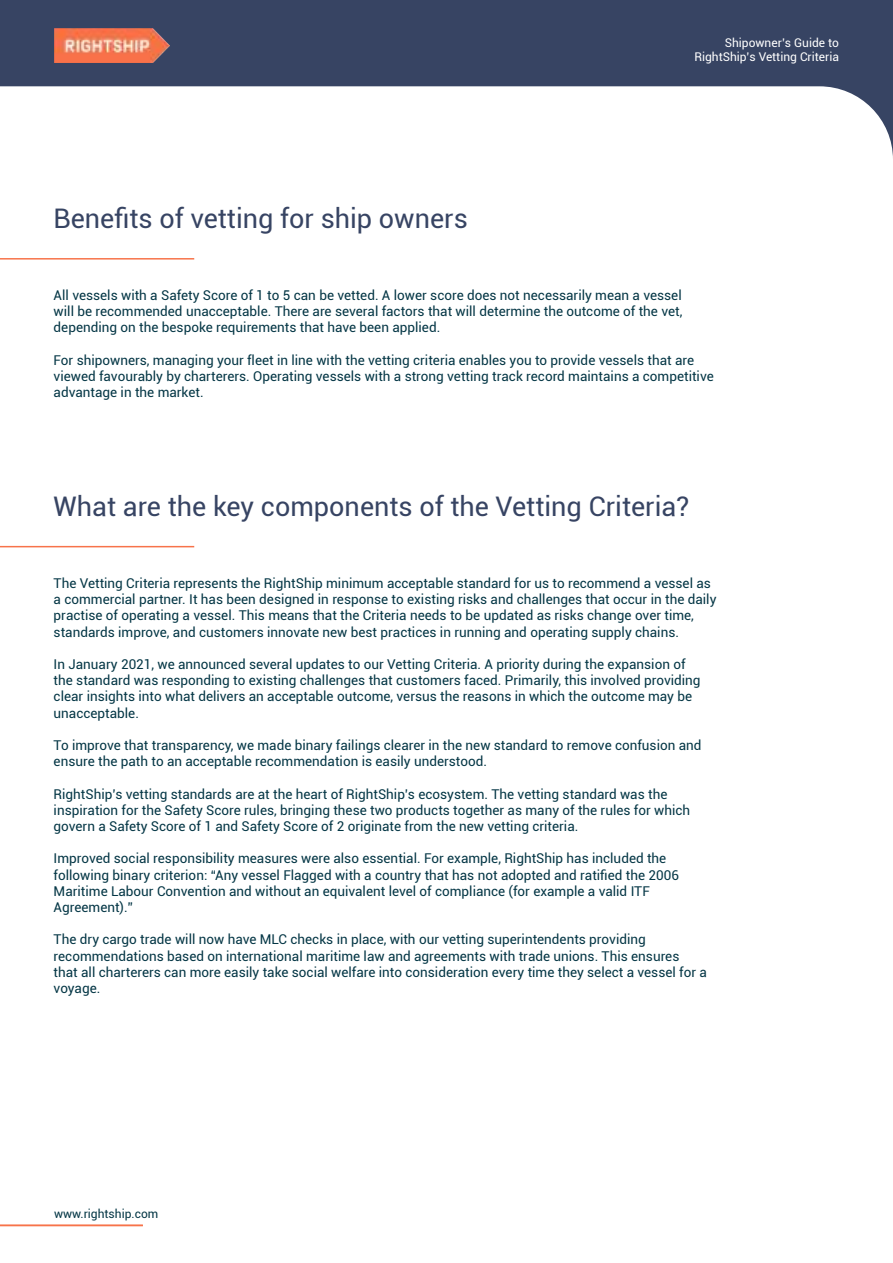
<style>
.page{position:relative;width:893px;height:1263px;background:#fff}
.page>*{position:absolute;margin:0;border:0;box-sizing:border-box;transform-origin:0 0}
.t1{font:27px "Roboto";color:#374463}
.t2{font:13.5px/16.2px "Roboto";color:#043645}
.t3{font:12px/14.4px "Roboto";color:#fff;text-align:right}
.t4{font:12px "Roboto";color:#043645}
</style>
<div class="page">
<div style="left:0;top:0;width:893px;height:223px;background:#374463"></div>
<div style="left:0;top:86px;width:893px;height:174px;background:#fff"></div>
<hr style="left:0;top:1225px;width:143px;height:1px;background:#f7734a">
<img style="left:54px;top:29px;width:115px;height:34px">
<hr style="left:0;top:258px;width:194px;height:2px;background:#f7734a">
<hr style="left:0;top:546px;width:194px;height:1px;background:#f7734a">
<h1 class="t1" style="left:54px;top:199px;width:416px">Benefits of vetting for ship owners</h1>
<p class="t3" style="left:694px;top:35px;width:146px">Shipowner’s Guide to<br>RightShip’s Vetting Criteria</p>
<p class="t2" style="left:54px;top:287px;width:630px;text-align:justify">All vessels with a Safety Score of 1 to 5 can be vetted. A lower score does not necessarily mean a vessel will be recommended unacceptable. There are several factors that will determine the outcome of the vet, depending on the bespoke requirements that have been applied.</p>
<p class="t2" style="left:54px;top:351px;width:662px">For shipowners, managing your fleet in line with the vetting criteria enables you to provide vessels that are viewed favourably by charterers. Operating vessels with a strong vetting track record maintains a competitive advantage in the market.</p>
<h1 class="t1" style="left:54px;top:487px;width:637px">What are the key components of the Vetting Criteria?</h1>
<p class="t2" style="left:54px;top:574px;width:664px">The Vetting Criteria represents the RightShip minimum acceptable standard for us to recommend a vessel as a commercial partner. It has been designed in response to existing risks and challenges that occur in the daily practise of operating a vessel. This means that the Criteria needs to be updated as risks change over time, standards improve, and customers innovate new best practices in running and operating supply chains.</p>
<p class="t2" style="left:54px;top:655px;width:648px">In January 2021, we announced several updates to our Vetting Criteria. A priority during the expansion of the standard was responding to existing challenges that customers faced. Primarily, this involved providing clear insights into what delivers an acceptable outcome, versus the reasons in which the outcome may be unacceptable.</p>
<p class="t2" style="left:54px;top:736px;width:649px">To improve that transparency, we made binary failings clearer in the new standard to remove confusion and ensure the path to an acceptable recommendation is easily understood.</p>
<p class="t2" style="left:54px;top:785px;width:638px">RightShip’s vetting standards are at the heart of RightShip’s ecosystem. The vetting standard was the inspiration for the Safety Score rules, bringing these two products together as many of the rules for which govern a Safety Score of 1 and Safety Score of 2 originate from the new vetting criteria.</p>
<p class="t2" style="left:54px;top:850px;width:627px">Improved social responsibility measures were also essential. For example, RightShip has included the following binary criterion: “Any vessel Flagged with a country that has not adopted and ratified the 2006<br>Maritime Labour Convention and without an equivalent level of compliance (for example a valid ITF Agreement).”</p>
<p class="t2" style="left:54px;top:931px;width:655px">The dry cargo trade will now have MLC checks in place, with our vetting superintendents providing recommendations based on international maritime law and agreements with trade unions. This ensures that all charterers can more easily take social welfare into consideration every time they select a vessel for a voyage.</p>
<p class="t4" style="left:54px;top:1205px;width:106px">www.rightship.com</p>
</div>
